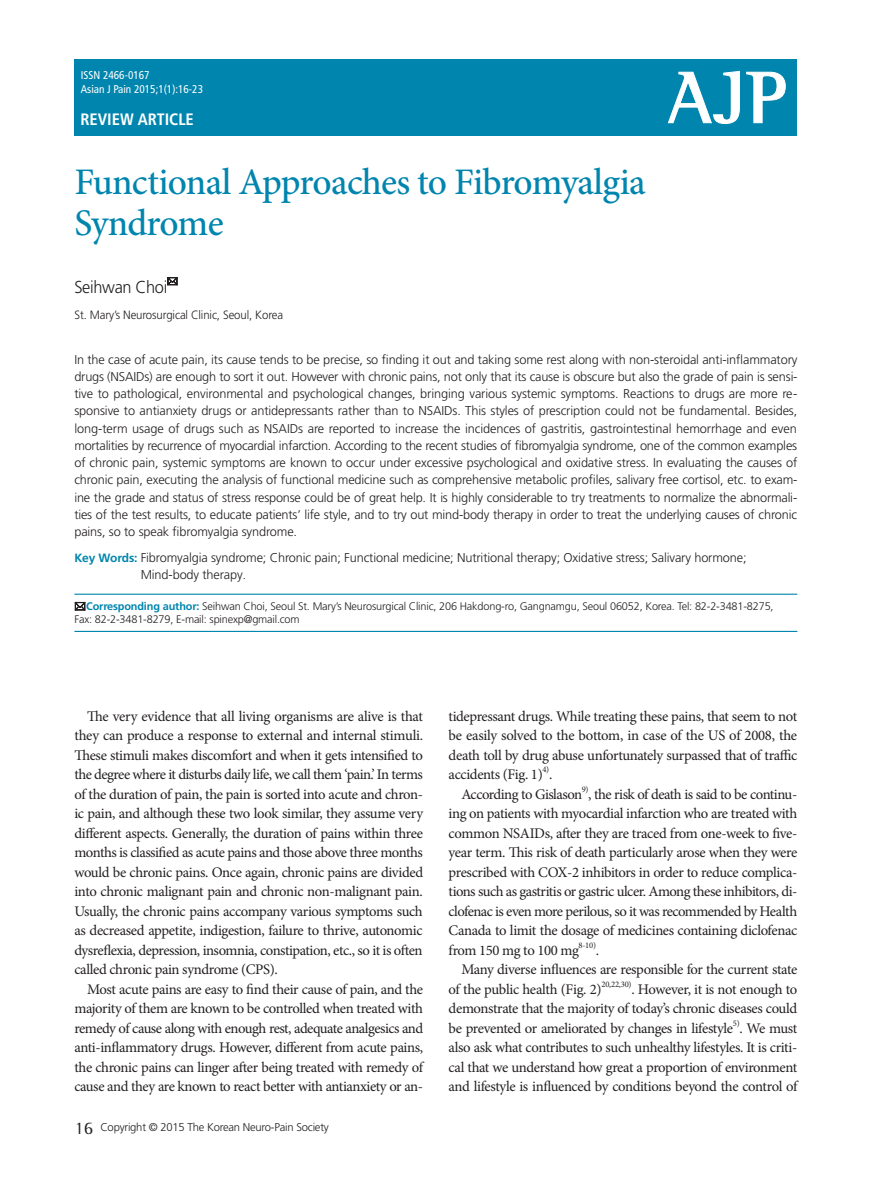
<style>
.page{position:relative;width:893px;height:1191px;background:#fff}
.page>*{position:absolute;margin:0;border:0;box-sizing:border-box;transform-origin:0 0}
.t1{font:700 75px "Rotis Semi Serif Std";color:#fff}
.논문제목{font:500 37.5px/40.5px "Minion Pro";letter-spacing:-.025em;color:#0085ae}
.이름{font:300 17.25px "Frutiger LT Std";letter-spacing:-.02em;color:#231f20;scale:.95 1}
.t2{font:700 condensed 16.5px "Frutiger LT Std";letter-spacing:-.005em;color:#fff}
.본문{font:14.7px/19.5px "Minion Pro";letter-spacing:-.03em;color:#231f20;text-align:justify}
.영문_초록{font:300 12.75px/17.2px "Frutiger LT Std";letter-spacing:-.01em;color:#231f20;text-align:justify}
.소속{font:300 12px "Frutiger LT Std";letter-spacing:-.01em;color:#231f20;scale:.95 1}
.t3{font:300 11.25px "Frutiger LT Std";letter-spacing:-.02em;color:#231f20}
.t4{font:condensed 11.25px "Frutiger LT Std";color:#fff}
.t5{font:300 10.95px "Frutiger LT Std";letter-spacing:-.015em;color:#231f20}
.본문-2{font:8.55px "Minion Pro";letter-spacing:-.02em;color:#231f20}
.s1{font-weight:700;font-size:12px;color:#0085ae}
.s2{font-size:12px}
.s3{font-weight:700;color:#0085ae}
.s4{font-family:"Rotis Semi Serif Std";font-weight:400;font-size:18px}
</style>
<div class="page">
<div style="left:74px;top:60px;width:723px;height:76px;background:#0085ae"></div>
<svg style="left:668px;top:71px;width:72px;height:53px"></svg>
<svg style="left:746px;top:72px;width:40px;height:51px"></svg>
<hr style="left:74px;top:593px;width:723px;height:2px;background:#0085ae">
<hr style="left:74px;top:631px;width:723px;height:1px;background:#0085ae">
<svg style="left:168px;top:277px;width:9px;height:8px"></svg>
<svg style="left:75px;top:602px;width:10px;height:8px"></svg>
<p class="t4" style="left:81px;top:69px;width:70px">ISSN 2466-0167</p>
<p class="t4" style="left:81px;top:82px;width:124px">Asian J Pain 2015;1(1):16-23</p>
<p class="t2" style="left:80px;top:109px;width:115px">REVIEW ARTICLE</p>
<p class="t1" style="left:668px;top:53px;width:121px">AJP</p>
<p class="논문제목" style="left:74px;top:163px;width:573px">Functional Approaches to Fibromyalgia<br>Syndrome</p>
<p class="이름" style="left:74px;top:277px;width:99px">Seihwan Choi</p>
<p class="소속" style="left:74px;top:308px;width:221px">St. Mary’s Neurosurgical Clinic, Seoul, Korea</p>
<p class="영문_초록" style="left:74px;top:351px;width:725px">In the case of acute pain, its cause tends to be precise, so finding it out and taking some rest along with non-steroidal anti-inflammatory drugs (NSAIDs) are enough to sort it out. However with chronic pains, not only that its cause is obscure but also the grade of pain is sensi&shy;tive to pathological, environmental and psychological changes, bringing various systemic symptoms. Reactions to drugs are more re&shy;sponsive to antianxiety drugs or antidepressants rather than to NSAIDs. This styles of prescription could not be fundamental. Besides, long-term usage of drugs such as NSAIDs are reported to increase the incidences of gastritis, gastrointestinal hemorrhage and even mortalities by recurrence of myocardial infarction. According to the recent studies of fibromyalgia syndrome, one of the common examples of chronic pain, systemic symptoms are known to occur under excessive psychological and oxidative stress. In evaluating the causes of chronic pain, executing the analysis of functional medicine such as comprehensive metabolic profiles, salivary free cortisol, etc. to exam&shy;ine the grade and status of stress response could be of great help. It is highly considerable to try treatments to normalize the abnormali&shy;ties of the test results, to educate patients’ life style, and to try out mind-body therapy in order to treat the underlying causes of chronic pains, so to speak fibromyalgia syndrome.</p>
<p class="영문_초록" style="left:74px;top:549px;width:674px"><span class="s1">Key Words:</span> Fibromyalgia syndrome; Chronic pain; Functional medicine; Nutritional therapy; Oxidative stress; Salivary hormone;</p>
<p class="영문_초록" style="left:141px;top:566px;width:107px">Mind-body therapy<span class="s2">.</span></p>
<p class="t5" style="left:86px;top:599px;width:689px"><span class="s3">Corresponding author:</span> Seihwan Choi, Seoul St. Mary’s Neurosurgical Clinic, 206 Hakdong-ro, Gangnamgu, Seoul 06052, Korea. Tel: 82-2-3481-8275,</p>
<p class="t5" style="left:74px;top:613px;width:227px">Fax: 82-2-3481-8279, E-mail: spinexp@gmail.com</p>
<p class="본문" style="left:74px;top:706px;width:350px;text-indent:13px">The very evidence that all living organisms are alive is that they can produce a response to external and internal stimuli.<br>These stimuli makes discomfort and when it gets intensified to the degree where it disturbs daily life, we call them ‘pain.’ In terms of the duration of pain, the pain is sorted into acute and chron&shy;ic pain, and although these two look similar, they assume very different aspects. Generally, the duration of pains within three months is classified as acute pains and those above three months would be chronic pains. Once again, chronic pains are divided into chronic malignant pain and chronic non-malignant pain.<br>Usually, the chronic pains accompany various symptoms such as decreased appetite, indigestion, failure to thrive, autonomic dysreflexia, depression, insomnia, constipation, etc., so it is often called chronic pain syndrome (CPS).</p>
<p class="본문" style="left:74px;top:979px;width:350px;text-indent:13px">Most acute pains are easy to find their cause of pain, and the majority of them are known to be controlled when treated with remedy of cause along with enough rest, adequate analgesics and anti-inflammatory drugs. However, different from acute pains, the chronic pains can linger after being treated with remedy of cause and they are known to react better with antianxiety or an-</p>
<p class="t3" style="left:74px;top:1121px;width:256px"><span class="s4">16</span> Copyright © 2015 The Korean Neuro-Pain Society</p>
<p class="본문" style="left:449px;top:706px;width:350px">tidepressant drugs. While treating these pains, that seem to not be easily solved to the bottom, in case of the US of 2008, the death toll by drug abuse unfortunately surpassed that of traffic accidents (Fig. 1) .</p>
<p class="본문-2" style="left:542px;top:764px;width:8px">4)</p>
<p class="본문" style="left:461px;top:784px;width:337px">According to Gislason , the risk of death is said to be continu-</p>
<p class="본문-2" style="left:582px;top:783px;width:8px">9)</p>
<p class="본문" style="left:449px;top:804px;width:350px">ing on patients with myocardial infarction who are treated with common NSAIDs, after they are traced from one-week to five&shy;year term. This risk of death particularly arose when they were prescribed with COX-2 inhibitors in order to reduce complica&shy;tions such as gastritis or gastric ulcer. Among these inhibitors, di&shy;clofenac is even more perilous, so it was recommended by Health Canada to limit the dosage of medicines containing diclofenac from 150 mg to 100 mg</p>
<p class="본문-2" style="left:578px;top:939px;width:19px">8-10)</p>
<p class="본문" style="left:596px;top:940px;width:5px">.</p>
<p class="본문" style="left:449px;top:960px;width:350px;text-indent:13px">Many diverse influences are responsible for the current state of the public health (Fig. 2)</p>
<p class="본문-2" style="left:601px;top:978px;width:32px">20,22,30)</p>
<p class="본문" style="left:449px;top:979px;width:350px;text-indent:183px">. However, it is not enough to demonstrate that the majority of today’s chronic diseases could be prevented or ameliorated by changes in lifestyle . We must</p>
<p class="본문-2" style="left:733px;top:1017px;width:8px">5)</p>
<p class="본문" style="left:449px;top:1038px;width:350px">also ask what contributes to such unhealthy lifestyles. It is criti&shy;cal that we understand how great a proportion of environment and lifestyle is influenced by conditions beyond the control of</p>
</div>
